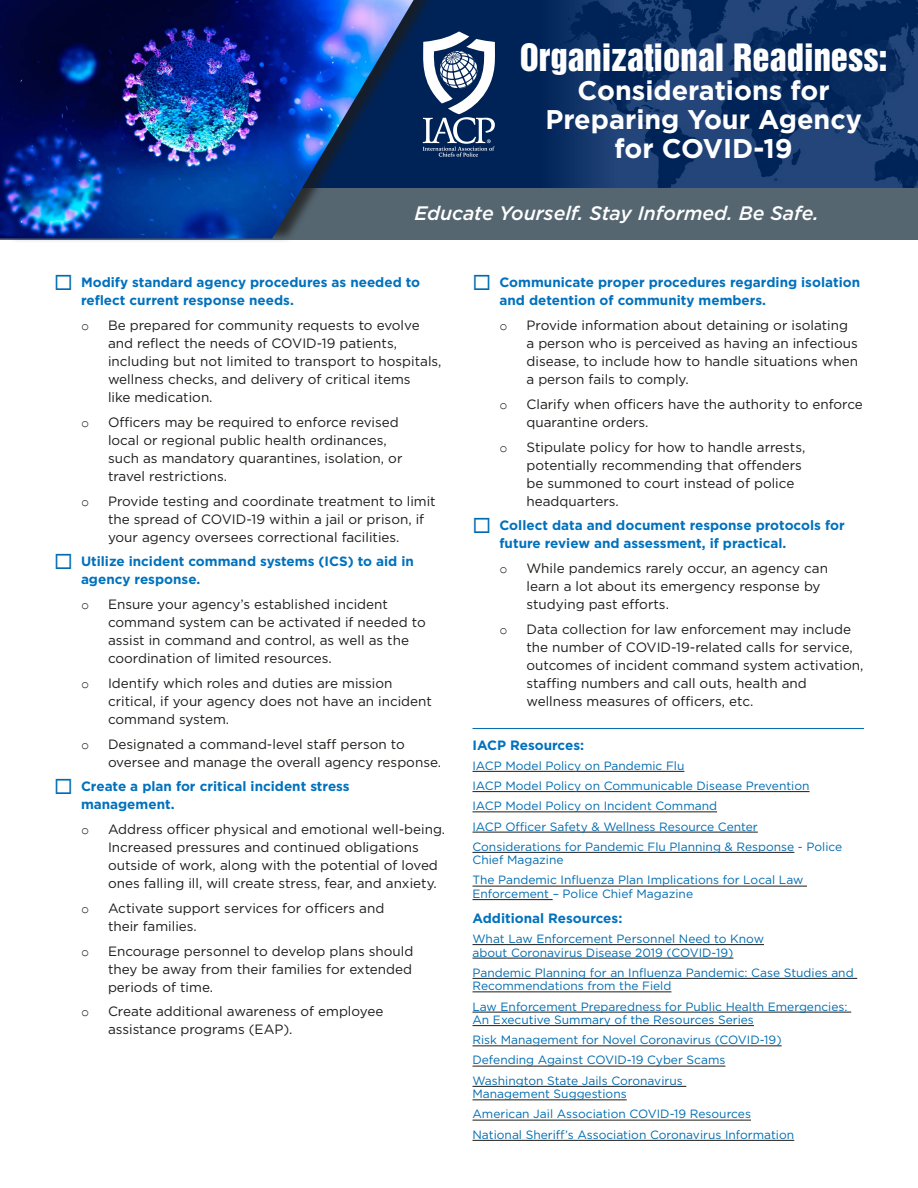
<style>
.page{position:relative;width:918px;height:1188px;background:#fff}
.page>*{position:absolute;margin:0;border:0;box-sizing:border-box;transform-origin:0 0}
.t1{font:34.5px "Helvetica Inserat LT Std";color:#fff}
.t2{font:700 27px/29.1px "Gotham";color:#fff;text-align:center}
.t3{font:italic 500 19.5px "Gotham";color:#fff}
.t4{font:13.5px/18px "Gotham";color:#1d1c1a}
.t5{font:700 13.5px/18px "Gotham";color:#0071bd}
.t6{font:13.5px "Courier New";color:#1d1c1a}
.t7{font:12px/20.2px "Gotham";color:#006cb0}
.s1{color:#006cb0}
</style>
<div class="page">
<div style="left:0;top:0;width:918px;height:239px;background:#002357"></div>
<img style="left:564px;top:0;width:354px;height:188px">
<div style="left:0;top:188px;width:918px;height:51px;background:#556671"></div>
<div style="left:6px;top:0;width:429px;height:243px;background:#1d1c1a;opacity:.75"></div>
<img style="left:0;top:0;width:414px;height:238px">
<svg style="left:422px;top:32px;width:73px;height:125px"></svg>
<hr style="left:472px;top:771px;width:212px;height:1px;background:#1d1c1a">
<hr style="left:472px;top:791px;width:338px;height:1px;background:#1d1c1a">
<hr style="left:472px;top:812px;width:245px;height:1px;background:#1d1c1a">
<hr style="left:472px;top:832px;width:286px;height:1px;background:#1d1c1a">
<hr style="left:472px;top:852px;width:322px;height:1px;background:#1d1c1a">
<hr style="left:472px;top:886px;width:335px;height:1px;background:#1d1c1a">
<hr style="left:472px;top:899px;width:81px;height:1px;background:#1d1c1a">
<hr style="left:472px;top:944px;width:292px;height:1px;background:#1d1c1a">
<hr style="left:472px;top:958px;width:261px;height:1px;background:#1d1c1a">
<hr style="left:472px;top:978px;width:385px;height:1px;background:#1d1c1a">
<hr style="left:472px;top:992px;width:199px;height:1px;background:#1d1c1a">
<hr style="left:472px;top:1012px;width:379px;height:1px;background:#1d1c1a">
<hr style="left:472px;top:1025px;width:282px;height:1px;background:#1d1c1a">
<hr style="left:472px;top:1046px;width:310px;height:1px;background:#1d1c1a">
<hr style="left:472px;top:1066px;width:253px;height:1px;background:#1d1c1a">
<hr style="left:472px;top:1086px;width:214px;height:1px;background:#1d1c1a">
<hr style="left:472px;top:1100px;width:155px;height:1px;background:#1d1c1a">
<hr style="left:472px;top:1120px;width:279px;height:1px;background:#1d1c1a">
<hr style="left:472px;top:1140px;width:322px;height:1px;background:#1d1c1a">
<hr style="left:472px;top:728px;width:392px;height:1px;background:#006cb0">
<h1 class="t1" style="left:520px;top:36px;width:369px">Organizational Readiness:</h1>
<h2 class="t2" style="left:545px;top:75px;width:318px">Considerations for<br>Preparing Your Agency for COVID-19</h2>
<h3 class="t3" style="left:414px;top:200px;width:406px">Educate Yourself. Stay Informed. Be Safe.</h3>
<p class="t5" style="left:81px;top:273px;width:341px;text-indent:-27px"><span class="s1">◻</span> Modify standard agency procedures as needed to reflect current response needs.</p>
<p class="t6" style="left:81px;top:318px;width:10px">o</p>
<p class="t4" style="left:108px;top:316px;width:335px">Be prepared for community requests to evolve and reflect the needs of COVID-19 patients, including but not limited to transport to hospitals, wellness checks, and delivery of critical items<br>like medication.</p>
<p class="t6" style="left:81px;top:414px;width:10px">o</p>
<p class="t4" style="left:108px;top:413px;width:296px">Officers may be required to enforce revised local or regional public health ordinances, such as mandatory quarantines, isolation, or travel restrictions.</p>
<p class="t6" style="left:81px;top:493px;width:10px">o</p>
<p class="t4" style="left:108px;top:491px;width:329px">Provide testing and coordinate treatment to limit the spread of COVID-19 within a jail or prison, if your agency oversees correctional facilities.</p>
<p class="t5" style="left:81px;top:552px;width:334px;text-indent:-27px"><span class="s1">◻</span> Utilize incident command systems (ICS) to aid in agency response.</p>
<p class="t6" style="left:81px;top:597px;width:10px">o</p>
<p class="t4" style="left:108px;top:595px;width:319px">Ensure your agency’s established incident command system can be activated if needed to assist in command and control, as well as the coordination of limited resources.</p>
<p class="t6" style="left:81px;top:675px;width:10px">o</p>
<p class="t4" style="left:108px;top:674px;width:326px">Identify which roles and duties are mission critical, if your agency does not have an incident command system.</p>
<p class="t6" style="left:81px;top:736px;width:10px">o</p>
<p class="t4" style="left:108px;top:734px;width:335px">Designated a command-level staff person to oversee and manage the overall agency response.</p>
<p class="t5" style="left:81px;top:777px;width:270px;text-indent:-27px"><span class="s1">◻</span> Create a plan for critical incident stress management.</p>
<p class="t6" style="left:81px;top:822px;width:10px">o</p>
<p class="t4" style="left:108px;top:820px;width:339px">Address officer physical and emotional well-being.<br>Increased pressures and continued obligations outside of work, along with the potential of loved ones falling ill, will create stress, fear, and anxiety.</p>
<p class="t6" style="left:81px;top:900px;width:10px">o</p>
<p class="t4" style="left:108px;top:899px;width:278px">Activate support services for officers and their families.</p>
<p class="t6" style="left:81px;top:943px;width:10px">o</p>
<p class="t4" style="left:108px;top:941px;width:307px;text-align:justify">Encourage personnel to develop plans should they be away from their families for extended periods of time.</p>
<p class="t6" style="left:81px;top:1004px;width:10px">o</p>
<p class="t4" style="left:108px;top:1002px;width:277px">Create additional awareness of employee assistance programs (EAP).</p>
<p class="t5" style="left:500px;top:273px;width:362px;text-indent:-27px"><span class="s1">◻</span> Communicate proper procedures regarding isolation and detention of community members.</p>
<p class="t6" style="left:500px;top:318px;width:10px">o</p>
<p class="t4" style="left:526px;top:316px;width:333px">Provide information about detaining or isolating a person who is perceived as having an infectious disease, to include how to handle situations when a person fails to comply.</p>
<p class="t6" style="left:500px;top:396px;width:10px">o</p>
<p class="t4" style="left:526px;top:395px;width:338px">Clarify when officers have the authority to enforce quarantine orders.</p>
<p class="t6" style="left:500px;top:439px;width:10px">o</p>
<p class="t4" style="left:526px;top:437px;width:280px">Stipulate policy for how to handle arrests, potentially recommending that offenders be summoned to court instead of police headquarters.</p>
<p class="t5" style="left:500px;top:516px;width:347px;text-indent:-27px"><span class="s1">◻</span> Collect data and document response protocols for future review and assessment, if practical.</p>
<p class="t6" style="left:500px;top:561px;width:10px">o</p>
<p class="t4" style="left:526px;top:559px;width:303px">While pandemics rarely occur, an agency can learn a lot about its emergency response by studying past efforts.</p>
<p class="t6" style="left:500px;top:621px;width:10px">o</p>
<p class="t4" style="left:526px;top:620px;width:338px">Data collection for law enforcement may include the number of COVID-19-related calls for service, outcomes of incident command system activation, staffing numbers and call outs, health and wellness measures of officers, etc.</p>
<p class="t5" style="left:472px;top:736px;width:113px">IACP Resources:</p>
<p class="t7" style="left:472px;top:755px;width:371px">IACP Model Policy on Pandemic Flu<br>IACP Model Policy on Communicable Disease Prevention<br>IACP Model Policy on Incident Command<br>IACP Officer Safety &amp; Wellness Resource Center Considerations for Pandemic Flu Planning &amp; Response - Police</p>
<p class="t7" style="left:472px;top:850px;width:332px">Chief Magazine<br>The Pandemic Influenza Plan Implications for Local Law</p>
<p class="t7" style="left:472px;top:883px;width:222px">Enforcement – Police Chief Magazine</p>
<p class="t5" style="left:472px;top:909px;width:151px">Additional Resources:</p>
<p class="t7" style="left:472px;top:932px;width:293px;line-height:13.5px">What Law Enforcement Personnel Need to Know about Coronavirus Disease 2019 (COVID-19)</p>
<p class="t7" style="left:472px;top:966px;width:383px;line-height:13.5px">Pandemic Planning for an Influenza Pandemic: Case Studies and<br>Recommendations from the Field</p>
<p class="t7" style="left:472px;top:999px;width:377px;line-height:13.5px">Law Enforcement Preparedness for Public Health Emergencies:<br>An Executive Summary of the Resources Series</p>
<p class="t7" style="left:472px;top:1030px;width:311px">Risk Management for Novel Coronavirus (COVID-19)<br>Defending Against COVID-19 Cyber Scams<br>Washington State Jails Coronavirus</p>
<p class="t7" style="left:472px;top:1084px;width:323px">Management Suggestions<br>American Jail Association COVID-19 Resources<br>National Sheriff’s Association Coronavirus Information</p>
</div>
